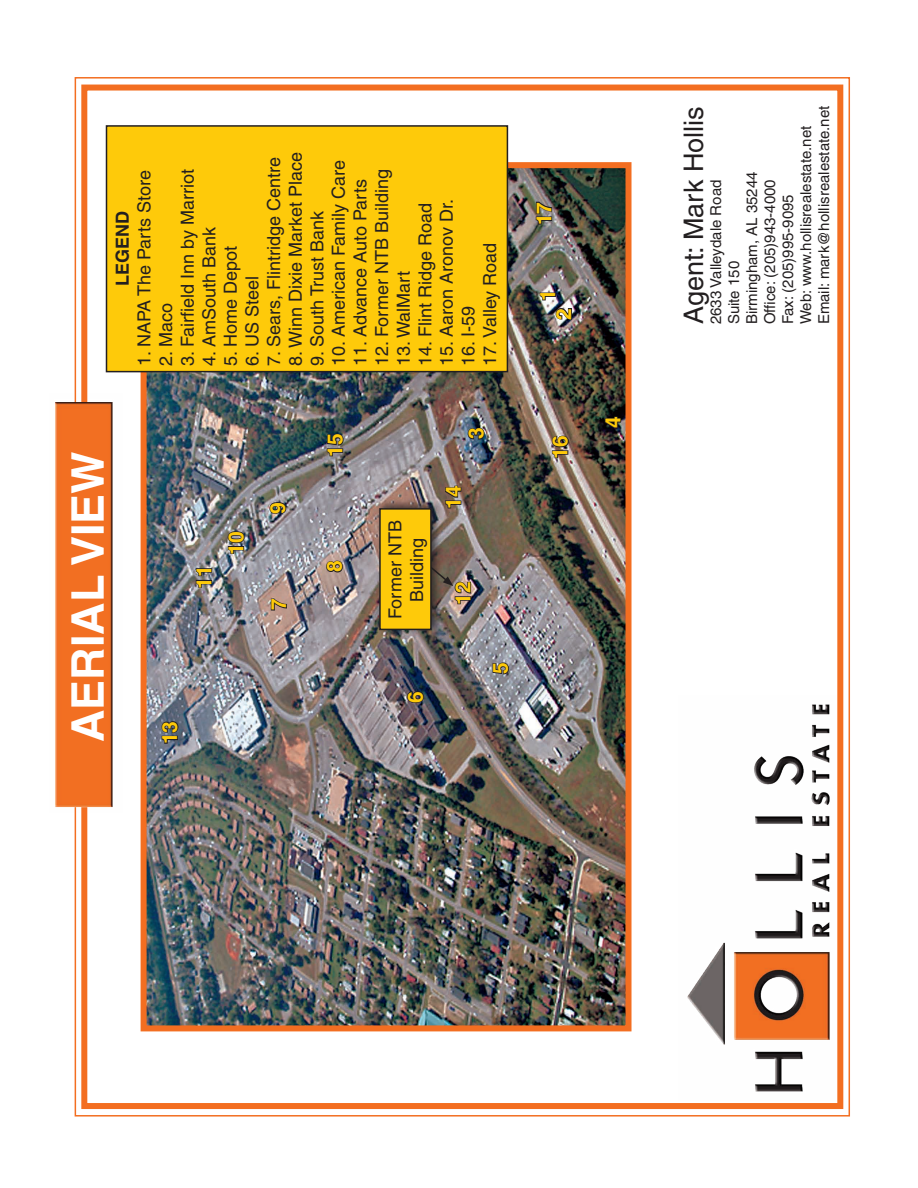
<style>
.page{position:relative;width:918px;height:1188px;background:#fff}
.page>*{position:absolute;margin:0;border:0;box-sizing:border-box;transform-origin:0 0}
.t1{font:700 45px "Helvetica";color:#fff}
.t2{font:27px "Helvetica";color:#231f20}
.t3{font:700 21px "Helvetica";color:#feca0a}
.t4{font:18px/21.6px "Helvetica";color:#231f20;text-align:center}
.t5{font:700 18px "Helvetica";color:#231f20}
.t6{font:15px/18px "Helvetica";color:#231f20}
</style>
<div class="page">
<div style="left:81px;top:85px;width:762px;height:1024px;border:6px solid #f36e21"></div>
<img style="left:55px;top:393px;width:58px;height:419px">
<img style="left:687px;top:695px;width:153px;height:405px">
<img style="left:148px;top:169px;width:477px;height:855px">
<div style="left:141px;top:162px;width:491px;height:869px;border:6px solid #f36e21"></div>
<svg style="left:539px;top:292px;width:18px;height:9px"></svg>
<svg style="left:555px;top:307px;width:18px;height:14px"></svg>
<svg style="left:467px;top:427px;width:18px;height:13px"></svg>
<svg style="left:603px;top:416px;width:19px;height:13px"></svg>
<svg style="left:492px;top:662px;width:18px;height:13px"></svg>
<svg style="left:406px;top:690px;width:19px;height:14px"></svg>
<svg style="left:270px;top:598px;width:18px;height:13px"></svg>
<svg style="left:325px;top:560px;width:19px;height:13px"></svg>
<svg style="left:269px;top:501px;width:18px;height:14px"></svg>
<svg style="left:227px;top:530px;width:18px;height:25px"></svg>
<svg style="left:195px;top:567px;width:18px;height:22px"></svg>
<div style="left:373px;top:496px;width:71px;height:140px;background:#231f20;opacity:.75"></div>
<svg style="left:161px;top:720px;width:18px;height:24px"></svg>
<svg style="left:326px;top:433px;width:18px;height:24px"></svg>
<svg style="left:551px;top:435px;width:19px;height:24px"></svg>
<svg style="left:535px;top:201px;width:18px;height:24px"></svg>
<img style="left:378px;top:485px;width:94px;height:146px">
<div style="left:106px;top:126px;width:401px;height:246px;background:#feca0a"></div>
<div style="left:106px;top:125px;width:402px;height:247px;border:2px solid #231f20"></div>
<p class="t4" style="left:133px;top:366px;width:197px;rotate:-90deg">1. NAPA The Parts Store</p>
<p class="t5" style="left:112px;top:286px;width:77px;rotate:-90deg">LEGEND</p>
<p class="t4" style="left:155px;top:366px;width:64px;rotate:-90deg">2. Maco</p>
<p class="t4" style="left:177px;top:366px;width:198px;rotate:-90deg">3. Fairfield Inn by Marriot</p>
<p class="t4" style="left:198px;top:366px;width:141px;rotate:-90deg">4. AmSouth Bank</p>
<p class="t4" style="left:263px;top:366px;width:210px;rotate:-90deg">7. Sears, Flintridge Centre</p>
<p class="t4" style="left:285px;top:366px;width:216px;rotate:-90deg">8. Winn Dixie Market Place</p>
<p class="t4" style="left:328px;top:366px;width:208px;rotate:-90deg">10. American Family Care</p>
<p class="t4" style="left:349px;top:366px;width:189px;rotate:-90deg">11. Advance Auto Parts</p>
<p class="t4" style="left:371px;top:366px;width:198px;rotate:-90deg">12. Former NTB Building</p>
<p class="t4" style="left:306px;top:366px;width:157px;rotate:-90deg">9. South Trust Bank</p>
<p class="t4" style="left:220px;top:366px;width:121px;rotate:-90deg">5. Home Depot</p>
<p class="t4" style="left:393px;top:366px;width:97px;rotate:-90deg">13. WalMart</p>
<p class="t4" style="left:241px;top:366px;width:91px;rotate:-90deg">6. US Steel</p>
<p class="t4" style="left:414px;top:366px;width:164px;rotate:-90deg">14. Flint Ridge Road</p>
<p class="t4" style="left:436px;top:366px;width:168px;rotate:-90deg">15. Aaron Aronov Dr.</p>
<p class="t4" style="left:457px;top:366px;width:61px;rotate:-90deg">16. I-59</p>
<p class="t4" style="left:479px;top:366px;width:125px;rotate:-90deg">17. Valley Road</p>
<p class="t3" style="left:531px;top:225px;width:25px;rotate:-90deg">17</p>
<p class="t3" style="left:535px;top:301px;width:13px;rotate:-90deg">1</p>
<p class="t3" style="left:551px;top:320px;width:13px;rotate:-90deg">2</p>
<h1 class="t1" style="left:61px;top:742px;width:293px;rotate:-90deg">AERIAL VIEW</h1>
<p class="t3" style="left:191px;top:589px;width:25px;rotate:-90deg">11</p>
<p class="t3" style="left:223px;top:555px;width:25px;rotate:-90deg">10</p>
<p class="t3" style="left:265px;top:514px;width:13px;rotate:-90deg">9</p>
<p class="t3" style="left:266px;top:610px;width:13px;rotate:-90deg">7</p>
<p class="t3" style="left:157px;top:744px;width:25px;rotate:-90deg">13</p>
<p class="t3" style="left:463px;top:439px;width:13px;rotate:-90deg">3</p>
<p class="t3" style="left:322px;top:457px;width:25px;rotate:-90deg">15</p>
<p class="t3" style="left:547px;top:459px;width:25px;rotate:-90deg">16</p>
<p class="t3" style="left:322px;top:572px;width:13px;rotate:-90deg">8</p>
<p class="t4" style="left:384px;top:619px;width:100px;rotate:-90deg">Former NTB<br>Building</p>
<p class="t3" style="left:440px;top:509px;width:25px;rotate:-90deg">14</p>
<p class="t3" style="left:450px;top:605px;width:25px;rotate:-90deg">12</p>
<p class="t3" style="left:403px;top:703px;width:13px;rotate:-90deg">6</p>
<p class="t3" style="left:488px;top:674px;width:13px;rotate:-90deg">5</p>
<p class="t3" style="left:600px;top:428px;width:13px;rotate:-90deg">4</p>
<h2 class="t2" style="left:678px;top:324px;width:220px;rotate:-90deg">Agent: Mark Hollis</h2>
<p class="t6" style="left:707px;top:324px;width:220px;rotate:-90deg">2633 Valleydale Road<br>Suite 150<br>Birmingham, AL 35244<br>Office: (205)943-4000<br>Fax: (205)995-9095<br>Web: www.hollisrealestate.net<br>Email: mark@hollisrealestate.net</p>
</div>
